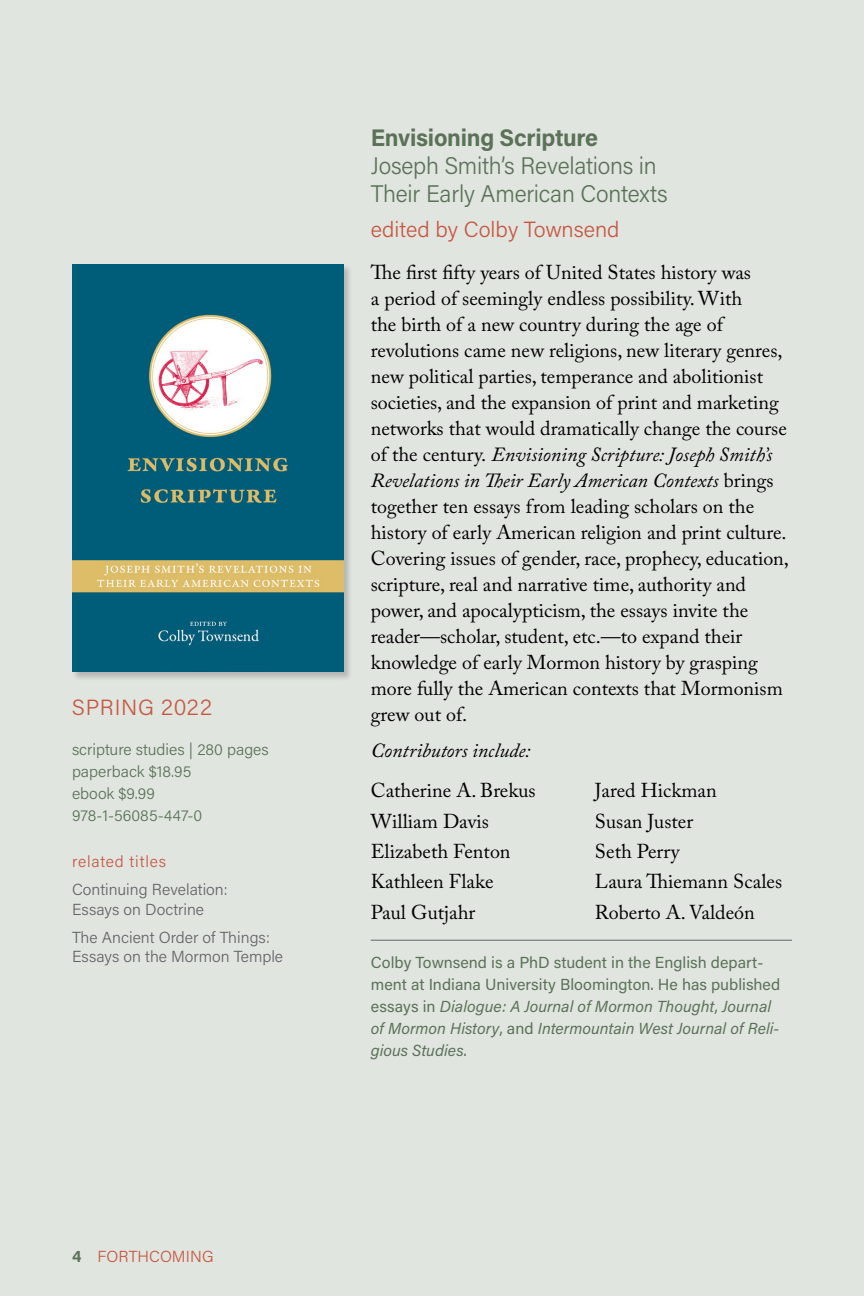
<style>
.page{position:relative;width:864px;height:1296px;background:#e1e5e0}
.page>*{position:absolute;margin:0;border:0;box-sizing:border-box;transform-origin:0 0}
.t1{font:300 24px/28px "Acumin Pro";letter-spacing:-.01em;color:#5b7258}
.t2{font:700 24px "Acumin Pro";letter-spacing:-.01em;color:#5b7258}
.t3{font:300 22px "Acumin Pro";letter-spacing:.005em;color:#c65841}
.t4{font:300 22px "Acumin Pro";letter-spacing:.03em;color:#c65841}
.t5{font:20px/26px "Adobe Caslon Pro";color:#000}
.t6{font:italic 20px "Adobe Caslon Pro";color:#000}
.t7{font:16px/22px "Acumin Pro";letter-spacing:.005em;color:#5b7258}
.t8{font:300 16px/19.2px "Acumin Pro";color:#636466}
.t9{font:300 16px/22px "Acumin Pro";color:#5b7258}
.t10{font:300 16px "Acumin Pro";letter-spacing:.04em;color:#c65841}
.t11{font:300 16px "Acumin Pro";letter-spacing:.005em;color:#c65841}
.s1{font-weight:700;color:#5b7258}
.s2{font-style:italic}
</style>
<div class="page">
<div style="left:72px;top:264px;width:281px;height:417px;background:#000;opacity:.2"></div>
<img style="left:72px;top:264px;width:272px;height:408px">
<hr style="left:371px;top:940px;width:421px;height:1px;background:#636466">
<p class="t4" style="left:72px;top:692px;width:142px">SPRING 2022</p>
<p class="t9" style="left:72px;top:738px;width:198px">scripture studies | 280 pages paperback $18.95<br>ebook $9.99<br>978-1-56085-447-0</p>
<p class="t10" style="left:72px;top:851px;width:96px">related titles</p>
<p class="t8" style="left:72px;top:880px;width:157px">Continuing Revelation:<br>Essays on Doctrine</p>
<p class="t8" style="left:72px;top:927px;width:213px">The Ancient Order of Things:<br>Essays on the Mormon Temple</p>
<p class="t11" style="left:72px;top:1245px;width:143px"><span class="s1">4</span> FORTHCOMING</p>
<p class="t2" style="left:371px;top:121px;width:229px">Envisioning Scripture</p>
<p class="t1" style="left:371px;top:151px;width:299px">Joseph Smith’s Revelations in<br>Their Early American Contexts</p>
<p class="t3" style="left:371px;top:214px;width:250px">edited by Colby Townsend</p>
<p class="t5" style="left:371px;top:259px;width:420px">The first fifty years of United States history was<br>a period of seemingly endless possibility. With<br>the birth of a new country during the age of revolutions came new religions, new literary genres, new political parties, temperance and abolitionist societies, and the expansion of print and marketing networks that would dramatically change the course of the century. <span class="s2">Envisioning Scripture: Joseph Smith’s Revelations in Their Early American Contexts</span> brings together ten essays from leading scholars on the history of early American religion and print culture.<br>Covering issues of gender, race, prophecy, education, scripture, real and narrative time, authority and power, and apocalypticism, the essays invite the reader—scholar, student, etc.—to expand their knowledge of early Mormon history by grasping more fully the American contexts that Mormonism grew out of.</p>
<p class="t6" style="left:371px;top:738px;width:161px">Contributors include:</p>
<p class="t5" style="left:371px;top:775px;width:166px;line-height:30.4px">Catherine A. Brekus<br>William Davis<br>Elizabeth Fenton<br>Kathleen Flake<br>Paul Gutjahr</p>
<p class="t5" style="left:595px;top:775px;width:189px;line-height:30.4px">Jared Hickman<br>Susan Juster<br>Seth Perry<br>Laura Thiemann Scales<br>Roberto A. Valdeón</p>
<p class="t7" style="left:371px;top:950px;width:411px">Colby Townsend is a PhD student in the English depart&shy;ment at Indiana University Bloomington. He has published essays in <span class="s2">Dialogue: A Journal of Mormon Thought</span>, <span class="s2">Journal of Mormon History</span>, and <span class="s2">Intermountain West Journal of Reli&shy;gious Studies</span>.</p>
</div>
